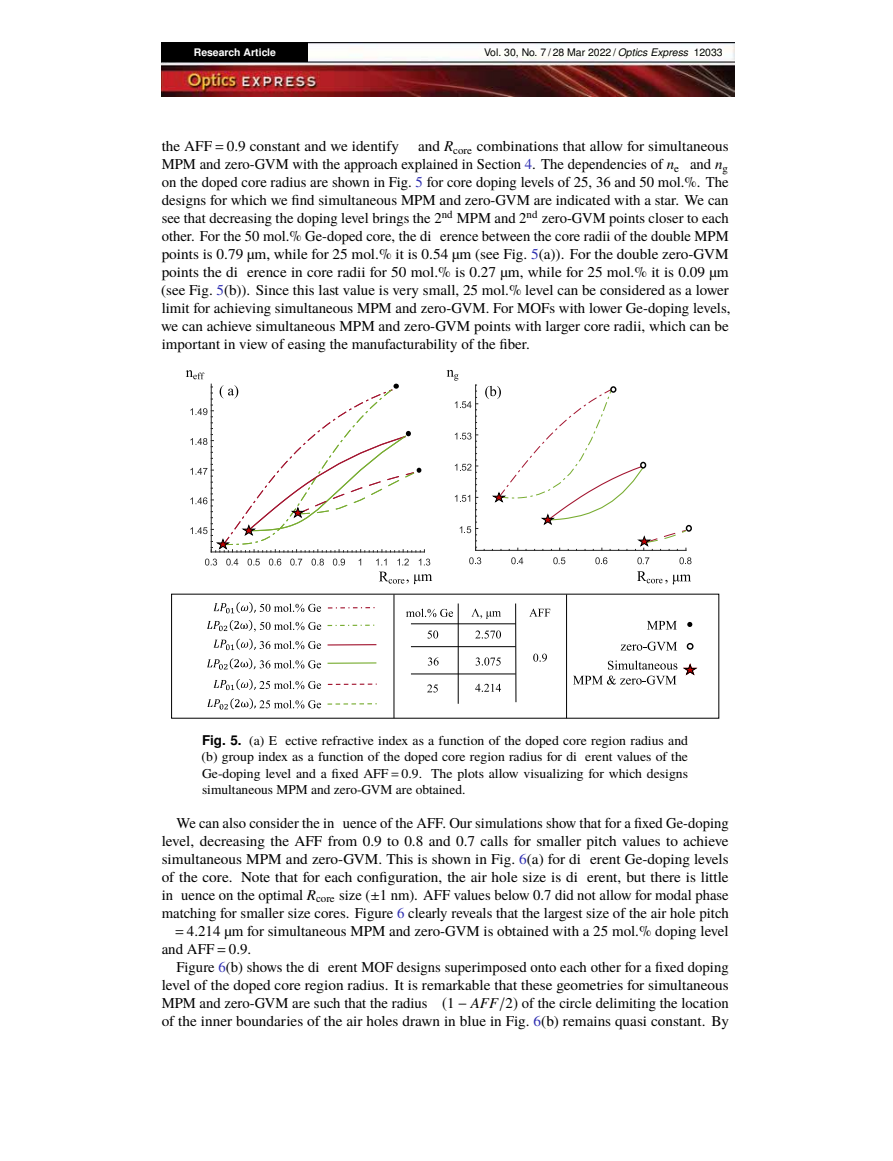
<style>
.page{position:relative;width:893px;height:1161px;background:#fff}
.page>*{position:absolute;margin:0;border:0;box-sizing:border-box;transform-origin:0 0}
.t1{font:15px/18px "Te X Gyre Termes";color:#000}
.t2{font:13.5px/16.5px "Te X Gyre Termes";color:#000;text-align:justify}
.t3{font:10.5px "Nimbus San L";color:#000}
.t4{font:700 10.5px "Nimbus San L";color:#fff}
.s1{font-style:italic}
.s2{color:#2e2eb1}
.s3{font-family:"rtxr"}
.s4{font-family:"Nimbus San L";font-weight:700}
.s5{font-family:"txsys"}
</style>
<div class="page">
<img style="left:162px;top:43px;width:572px;height:53px">
<div style="left:162px;top:43px;width:146px;height:19px;background:#000"></div>
<hr style="left:476px;top:550px;width:210px;height:1px;background:#262626">
<svg style="left:469px;top:557px;width:12px;height:7px"></svg>
<svg style="left:511px;top:557px;width:12px;height:7px"></svg>
<svg style="left:553px;top:557px;width:12px;height:7px"></svg>
<svg style="left:595px;top:557px;width:12px;height:7px"></svg>
<svg style="left:637px;top:557px;width:12px;height:7px"></svg>
<svg style="left:679px;top:557px;width:12px;height:7px"></svg>
<hr style="left:475px;top:385px;width:1px;height:165px;background:#262626">
<svg style="left:475px;top:541px;width:2px;height:9px"></svg>
<svg style="left:476px;top:491px;width:2px;height:19px"></svg>
<svg style="left:460px;top:516px;width:18px;height:19px"></svg>
<svg style="left:455px;top:495px;width:15px;height:7px"></svg>
<svg style="left:455px;top:460px;width:23px;height:25px"></svg>
<svg style="left:455px;top:416px;width:23px;height:38px"></svg>
<hr style="left:211px;top:552px;width:213px;height:1px;background:#262626">
<svg style="left:205px;top:558px;width:12px;height:7px"></svg>
<svg style="left:226px;top:558px;width:12px;height:7px"></svg>
<svg style="left:248px;top:558px;width:12px;height:7px"></svg>
<svg style="left:269px;top:558px;width:12px;height:7px"></svg>
<svg style="left:290px;top:558px;width:12px;height:7px"></svg>
<svg style="left:312px;top:558px;width:12px;height:7px"></svg>
<svg style="left:333px;top:558px;width:12px;height:7px"></svg>
<svg style="left:376px;top:558px;width:11px;height:7px"></svg>
<svg style="left:397px;top:558px;width:12px;height:7px"></svg>
<svg style="left:419px;top:558px;width:11px;height:7px"></svg>
<svg style="left:406px;top:609px;width:47px;height:8px"></svg>
<div style="left:686px;top:525px;width:6px;height:7px;border:1px solid #000;border-radius:50%"></div>
<hr style="left:328px;top:644px;width:48px;height:1px;background:#a1132e">
<hr style="left:328px;top:662px;width:48px;height:2px;background:#77ac30">
<svg style="left:328px;top:683px;width:49px;height:2px"></svg>
<svg style="left:328px;top:703px;width:49px;height:2px"></svg>
<svg style="left:328px;top:607px;width:47px;height:1px"></svg>
<svg style="left:328px;top:625px;width:47px;height:1px"></svg>
<svg style="left:214px;top:639px;width:107px;height:11px"></svg>
<svg style="left:207px;top:698px;width:114px;height:11px"></svg>
<svg style="left:207px;top:658px;width:114px;height:11px"></svg>
<svg style="left:214px;top:679px;width:107px;height:11px"></svg>
<svg style="left:214px;top:602px;width:107px;height:11px"></svg>
<svg style="left:207px;top:620px;width:114px;height:12px"></svg>
<svg style="left:471px;top:608px;width:30px;height:11px"></svg>
<hr style="left:458px;top:603px;width:1px;height:101px;background:#000">
<hr style="left:515px;top:603px;width:1px;height:99px;background:#000">
<svg style="left:475px;top:630px;width:26px;height:8px"></svg>
<svg style="left:476px;top:657px;width:25px;height:8px"></svg>
<svg style="left:475px;top:684px;width:26px;height:8px"></svg>
<svg style="left:427px;top:630px;width:11px;height:8px"></svg>
<svg style="left:428px;top:657px;width:11px;height:8px"></svg>
<svg style="left:427px;top:684px;width:11px;height:8px"></svg>
<svg style="left:530px;top:608px;width:20px;height:8px"></svg>
<svg style="left:533px;top:654px;width:14px;height:8px"></svg>
<hr style="left:411px;top:646px;width:105px;height:1px;background:#000">
<hr style="left:411px;top:673px;width:105px;height:1px;background:#000">
<hr style="left:394px;top:594px;width:1px;height:124px;background:#000">
<hr style="left:566px;top:594px;width:1px;height:124px;background:#000">
<hr style="left:411px;top:623px;width:105px;height:1px;background:#000">
<svg style="left:447px;top:370px;width:31px;height:40px"></svg>
<svg style="left:186px;top:370px;width:239px;height:182px"></svg>
<svg style="left:484px;top:386px;width:207px;height:164px"></svg>
<svg style="left:379px;top:572px;width:53px;height:12px"></svg>
<svg style="left:637px;top:571px;width:54px;height:13px"></svg>
<svg style="left:573px;top:660px;width:104px;height:24px"></svg>
<svg style="left:621px;top:642px;width:56px;height:9px"></svg>
<svg style="left:647px;top:621px;width:30px;height:8px"></svg>
<svg style="left:687px;top:622px;width:5px;height:5px"></svg>
<div style="left:687px;top:643px;width:6px;height:7px;border:1px solid #000;border-radius:50%"></div>
<svg style="left:684px;top:663px;width:13px;height:12px"></svg>
<p class="t4" style="left:194px;top:46px;width:84px">Research Article</p>
<p class="t3" style="left:484px;top:46px;width:240px">Vol. 30, No. 7 / 28 Mar 2022 / <span class="s1">Optics Express</span> 12033</p>
<p class="t1" style="left:161px;top:137px;width:571px;text-indent:257px">and <span class="s1">R</span><sub>core</sub> combinations that allow for simultaneous MPM and zero-GVM with the approach explained in Section <span class="s2">4</span>. The dependencies of <span class="s1">n</span><sub>eff</sub> and <span class="s1">n</span><sub>g </sub>on the doped core radius are shown in Fig. <span class="s2">5</span> for core doping levels of 25, 36 and 50 mol.%. The designs for which we find simultaneous MPM and zero-GVM are indicated with a star. We can see that decreasing the doping level brings the 2<sup>nd</sup> MPM and 2<sup>nd</sup> zero-GVM points closer to each other. For the 50 mol.% Ge-doped core, the diff erence between the core radii of the double MPM points is 0.79 µm, while for 25 mol.% it is 0.54 µm (see Fig. <span class="s2">5</span>(a)). For the double zero-GVM points the diff erence in core radii for 50 mol.% is 0.27 µm, while for 25 mol.% it is 0.09 µm (see Fig. <span class="s2">5</span>(b)). Since this last value is very small, 25 mol.% level can be considered as a lower limit for achieving simultaneous MPM and zero-GVM. For MOFs with lower Ge-doping levels, we can achieve simultaneous MPM and zero-GVM points with larger core radii, which can be important in view of easing the manufacturability of the fiber.</p>
<p class="t1" style="left:162px;top:137px;width:239px">the AFF <span class="s3">=</span> 0.9 constant and we identify</p>
<p class="t2" style="left:202px;top:731px;width:488px"><span class="s4">Fig. 5.</span> (a) Eff ective refractive index as a function of the doped core region radius and (b) group index as a function of the doped core region radius for diff erent values of the Ge-doping level and a fixed AFF <span class="s3">=</span> 0.9. The plots allow visualizing for which designs simultaneous MPM and zero-GVM are obtained.</p>
<p class="t1" style="left:177px;top:813px;width:554px">We can also consider the in uence of the AFF. Our simulations show that for a fixed Ge-doping</p>
<p class="t1" style="left:162px;top:831px;width:569px">level, decreasing the AFF from 0.9 to 0.8 and 0.7 calls for smaller pitch values to achieve</p>
<p class="t1" style="left:162px;top:849px;width:569px">simultaneous MPM and zero-GVM. This is shown in Fig. <span class="s2">6</span>(a) for diff erent Ge-doping levels</p>
<p class="t1" style="left:162px;top:867px;width:569px">of the core. Note that for each configuration, the air hole size is diff erent, but there is little</p>
<p class="t1" style="left:162px;top:885px;width:569px">in uence on the optimal <span class="s1">R</span><sub>core</sub> size (<span class="s5">±</span>1 nm). AFF values below 0.7 did not allow for modal phase</p>
<p class="t1" style="left:162px;top:903px;width:569px">matching for smaller size cores. Figure <span class="s2">6</span> clearly reveals that the largest size of the air hole pitch</p>
<p class="t1" style="left:175px;top:921px;width:555px"><span class="s3">=</span> 4.214 µm for simultaneous MPM and zero-GVM is obtained with a 25 mol.% doping level</p>
<p class="t1" style="left:162px;top:939px;width:91px">and AFF <span class="s3">=</span> 0.9.</p>
<p class="t1" style="left:177px;top:957px;width:554px">Figure <span class="s2">6</span>(b) shows the diff erent MOF designs superimposed onto each other for a fixed doping</p>
<p class="t1" style="left:162px;top:975px;width:569px">level of the doped core region radius. It is remarkable that these geometries for simultaneous</p>
<p class="t1" style="left:162px;top:993px;width:569px">MPM and zero-GVM are such that the radius <span class="s5">(</span>1 <span class="s5">−</span> <span class="s1">AFF</span><span class="s5">/</span>2<span class="s5">)</span> of the circle delimiting the location</p>
<p class="t1" style="left:162px;top:1011px;width:569px">of the inner boundaries of the air holes drawn in blue in Fig. <span class="s2">6</span>(b) remains quasi constant. By</p>
</div>
